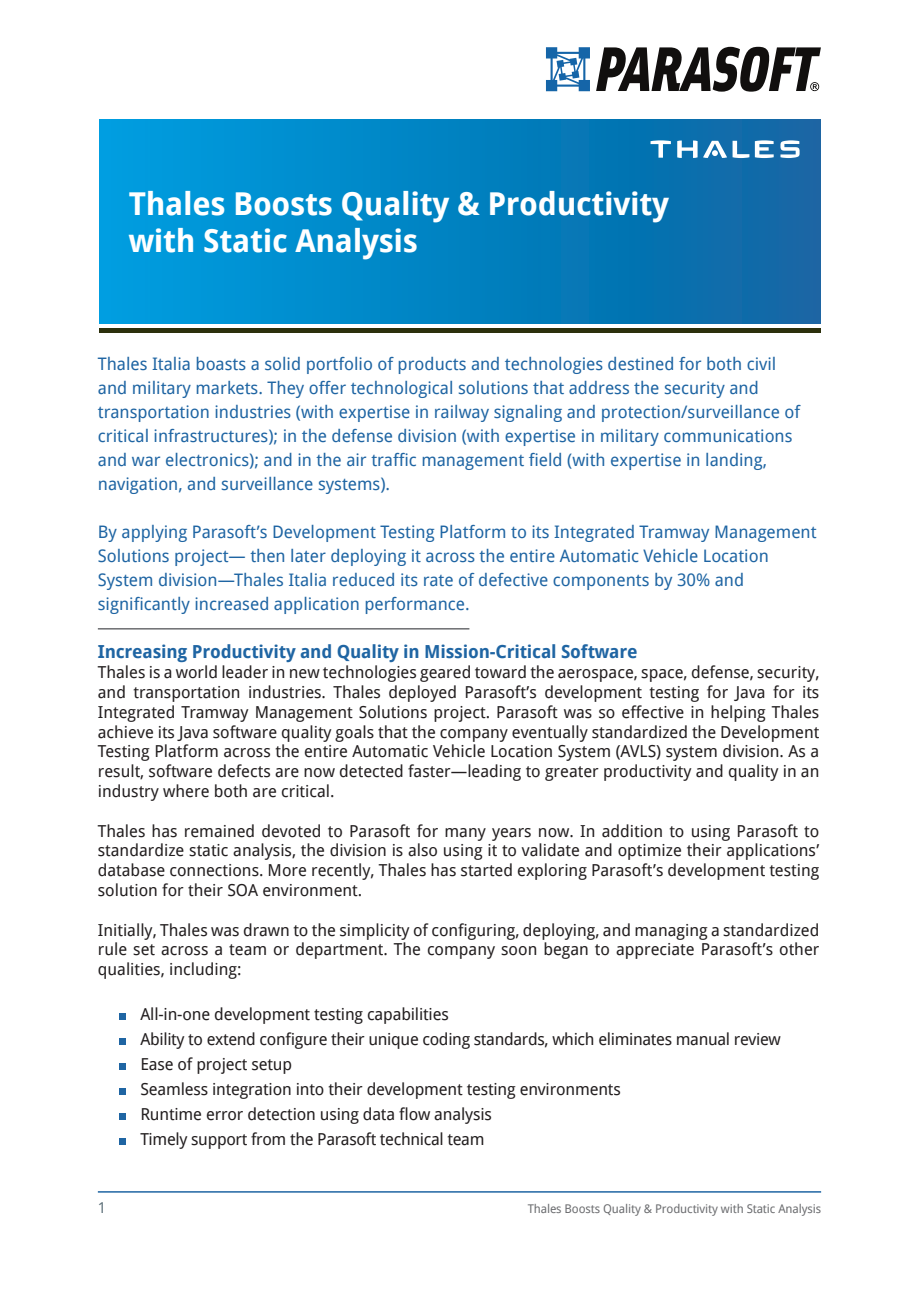
<style>
.page{position:relative;width:919px;height:1289px;background:#fff}
.page>*{position:absolute;margin:0;border:0;box-sizing:border-box;transform-origin:0 0}
.tekst{font:700 31.5px/37.8px "Droid Sans";letter-spacing:-.01em;color:#fff}
.naglowki{font:700 18px "Droid Sans";letter-spacing:-.01em;color:#1f65a3}
.tekst-2{font:17.25px/24px "Droid Sans";color:#1f65a3}
.naglowki-2{font:16.5px/19.8px "Droid Sans";letter-spacing:-.01em;color:#231f20;text-align:justify}
.t1{font:15px "Droid Sans";color:#5c6f78}
.t2{font:12px "Droid Sans";letter-spacing:-.01em;color:#6c6d70}
</style>
<div class="page">
<hr style="left:98px;top:1191px;width:723px;height:1px;background:#1f65a3">
<div style="left:119px;top:1013px;width:7px;height:6px;background:#1f65a3"></div>
<div style="left:119px;top:1038px;width:7px;height:6px;background:#1f65a3"></div>
<div style="left:119px;top:1063px;width:7px;height:6px;background:#1f65a3"></div>
<div style="left:119px;top:1088px;width:7px;height:6px;background:#1f65a3"></div>
<div style="left:119px;top:1113px;width:7px;height:6px;background:#1f65a3"></div>
<div style="left:119px;top:1138px;width:7px;height:6px;background:#1f65a3"></div>
<hr style="left:99px;top:328px;width:721px;height:4px;background:#2c300c">
<div style="left:99px;top:119px;width:721px;height:204px;background:linear-gradient(to right,#009ee0,#0e65a2)"></div>
<hr style="left:98px;top:628px;width:371px;height:1px;background:#6c6d70">
<svg style="left:596px;top:47px;width:224px;height:45px"></svg>
<svg style="left:546px;top:47px;width:44px;height:44px"></svg>
<svg style="left:780px;top:140px;width:19px;height:18px"></svg>
<svg style="left:703px;top:140px;width:70px;height:18px"></svg>
<svg style="left:677px;top:140px;width:20px;height:18px"></svg>
<svg style="left:650px;top:140px;width:21px;height:18px"></svg>
<p class="tekst" style="left:129px;top:184px;width:542px">Thales Boosts Quality &amp; Productivity with Static Analysis</p>
<p class="tekst-2" style="left:98px;top:352px;width:703px">Thales Italia boasts a solid portfolio of products and technologies destined for both civil and military markets. They offer technological solutions that address the security and transportation industries (with expertise in railway signaling and protection/surveillance of critical infrastructures); in the defense division (with expertise in military communications and war electronics); and in the air traffic management field (with expertise in landing, navigation, and surveillance systems).</p>
<p class="tekst-2" style="left:98px;top:520px;width:720px">By applying Parasoft’s Development Testing Platform to its Integrated Tramway Management Solutions project— then later deploying it across the entire Automatic Vehicle Location System division—Thales Italia reduced its rate of defective components by 30% and significantly increased application performance.</p>
<p class="naglowki" style="left:98px;top:640px;width:541px">Increasing Productivity and Quality in Mission-Critical Software</p>
<p class="naglowki-2" style="left:98px;top:662px;width:723px">Thales is a world leader in new technologies geared toward the aerospace, space, defense, security, and transportation industries. Thales deployed Parasoft’s development testing for Java for its Integrated Tramway Management Solutions project. Parasoft was so effective in helping Thales achieve its Java software quality goals that the company eventually standardized the Development Testing Platform across the entire Automatic Vehicle Location System (AVLS) system division. As a result, software defects are now detected faster—leading to greater productivity and quality in an industry where both are critical.</p>
<p class="naglowki-2" style="left:98px;top:820px;width:723px">Thales has remained devoted to Parasoft for many years now. In addition to using Parasoft to standardize static analysis, the division is also using it to validate and optimize their applications’ database connections. More recently, Thales has started exploring Parasoft’s development testing solution for their SOA environment.</p>
<p class="naglowki-2" style="left:98px;top:919px;width:723px">Initially, Thales was drawn to the simplicity of configuring, deploying, and managing a standardized rule set across a team or department. The company soon began to appreciate Parasoft’s other qualities, including:</p>
<p class="naglowki-2" style="left:140px;top:1004px;width:310px">All-in-one development testing capabilities</p>
<p class="naglowki-2" style="left:140px;top:1029px;width:642px">Ability to extend configure their unique coding standards, which eliminates manual review</p>
<p class="naglowki-2" style="left:140px;top:1054px;width:153px">Ease of project setup</p>
<p class="naglowki-2" style="left:140px;top:1079px;width:482px">Seamless integration into their development testing environments</p>
<p class="naglowki-2" style="left:140px;top:1104px;width:353px">Runtime error detection using data flow analysis</p>
<p class="naglowki-2" style="left:140px;top:1129px;width:345px">Timely support from the Parasoft technical team</p>
<p class="t1" style="left:98px;top:1198px;width:10px">1</p>
<p class="t2" style="left:527px;top:1201px;width:295px">Thales Boosts Quality &amp; Productivity with Static Analysis</p>
</div>
